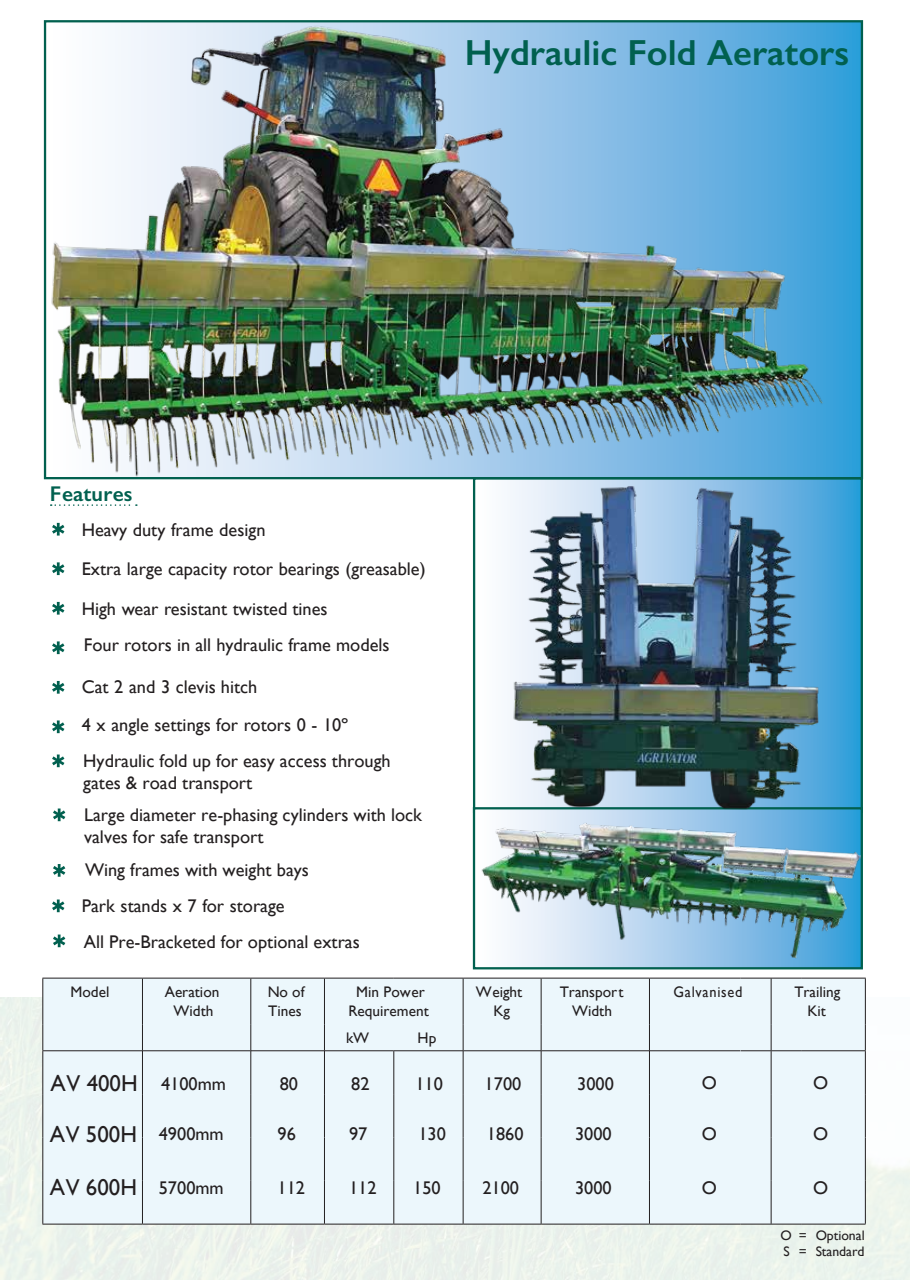
<style>
.page{position:relative;width:910px;height:1280px;background:#fff}
.page>*{position:absolute;margin:0;border:0;box-sizing:border-box;transform-origin:0 0}
.t1{font:600 36.45px "Gill Sans";color:#01604f}
.t2{font:22.95px "Gill Sans";color:#231f20}
.t3{font:600 21.45px "Gill Sans";color:#01604f}
.t4{font:18.3px/39.5px "Gill Sans";color:#231f20}
.t5{font:15.3px/18.3px "Gill Sans";color:#231f20;text-align:center}
.t6{font:15.3px "Gill Sans";letter-spacing:.05em;color:#231f20;scale:.94 1}
.t7{font:13.8px/16.5px "Gill Sans";color:#231f20}
.s1{font-size:18.3px}
</style>
<div class="page">
<div style="left:45px;top:21px;width:816px;height:456px;background:#2ea0da"></div>
<svg style="left:51px;top:504px;width:86px;height:2px"></svg>
<svg style="left:52px;top:523px;width:12px;height:13px"></svg>
<svg style="left:52px;top:562px;width:12px;height:13px"></svg>
<svg style="left:52px;top:602px;width:12px;height:13px"></svg>
<svg style="left:52px;top:641px;width:12px;height:13px"></svg>
<svg style="left:52px;top:681px;width:12px;height:13px"></svg>
<svg style="left:52px;top:720px;width:12px;height:13px"></svg>
<svg style="left:52px;top:899px;width:12px;height:13px"></svg>
<svg style="left:52px;top:754px;width:12px;height:13px"></svg>
<div style="left:43px;top:979px;width:822px;height:245px;background:#ecf7fc"></div>
<hr style="left:42px;top:978px;width:100px;height:1px;background:#231f20">
<hr style="left:42px;top:978px;width:1px;height:47px;background:#231f20">
<hr style="left:142px;top:978px;width:109px;height:1px;background:#231f20">
<hr style="left:251px;top:978px;width:73px;height:1px;background:#231f20">
<hr style="left:324px;top:978px;width:70px;height:1px;background:#231f20">
<hr style="left:394px;top:978px;width:69px;height:1px;background:#231f20">
<hr style="left:463px;top:978px;width:78px;height:1px;background:#231f20">
<hr style="left:801px;top:978px;width:65px;height:1px;background:#231f20">
<hr style="left:771px;top:978px;width:1px;height:47px;background:#231f20">
<hr style="left:865px;top:978px;width:1px;height:47px;background:#231f20">
<svg style="left:42px;top:1025px;width:1px;height:25px"></svg>
<svg style="left:771px;top:1025px;width:1px;height:25px"></svg>
<svg style="left:865px;top:1025px;width:1px;height:25px"></svg>
<hr style="left:42px;top:1050px;width:100px;height:1px;background:#231f20">
<hr style="left:42px;top:1051px;width:1px;height:43px;background:#231f20">
<hr style="left:143px;top:1050px;width:108px;height:1px;background:#231f20">
<hr style="left:251px;top:1050px;width:73px;height:1px;background:#231f20">
<hr style="left:325px;top:1050px;width:69px;height:1px;background:#231f20">
<hr style="left:394px;top:1050px;width:69px;height:1px;background:#231f20">
<hr style="left:463px;top:1050px;width:78px;height:1px;background:#231f20">
<hr style="left:541px;top:1050px;width:108px;height:1px;background:#231f20">
<hr style="left:650px;top:1050px;width:90px;height:1px;background:#231f20">
<hr style="left:741px;top:1050px;width:60px;height:1px;background:#231f20">
<hr style="left:801px;top:1050px;width:65px;height:1px;background:#231f20">
<hr style="left:42px;top:1094px;width:1px;height:43px;background:#231f20">
<hr style="left:42px;top:1137px;width:1px;height:44px;background:#231f20">
<hr style="left:42px;top:1181px;width:1px;height:43px;background:#231f20">
<hr style="left:42px;top:1224px;width:100px;height:1px;background:#231f20">
<hr style="left:142px;top:1224px;width:109px;height:1px;background:#231f20">
<hr style="left:251px;top:1224px;width:73px;height:1px;background:#231f20">
<hr style="left:324px;top:1224px;width:70px;height:1px;background:#231f20">
<hr style="left:394px;top:1224px;width:69px;height:1px;background:#231f20">
<hr style="left:463px;top:1224px;width:78px;height:1px;background:#231f20">
<hr style="left:541px;top:1224px;width:108px;height:1px;background:#231f20">
<hr style="left:649px;top:1224px;width:91px;height:1px;background:#231f20">
<hr style="left:740px;top:1224px;width:61px;height:1px;background:#231f20">
<hr style="left:801px;top:1224px;width:64px;height:1px;background:#231f20">
<hr style="left:142px;top:978px;width:1px;height:47px;background:#231f20">
<hr style="left:251px;top:978px;width:1px;height:47px;background:#231f20">
<hr style="left:324px;top:978px;width:1px;height:47px;background:#231f20">
<hr style="left:463px;top:978px;width:1px;height:47px;background:#231f20">
<hr style="left:541px;top:978px;width:1px;height:47px;background:#231f20">
<hr style="left:649px;top:978px;width:1px;height:47px;background:#231f20">
<svg style="left:142px;top:1025px;width:1px;height:26px"></svg>
<svg style="left:251px;top:1025px;width:1px;height:26px"></svg>
<svg style="left:324px;top:1025px;width:1px;height:26px"></svg>
<svg style="left:463px;top:1025px;width:1px;height:26px"></svg>
<svg style="left:541px;top:1025px;width:1px;height:26px"></svg>
<svg style="left:649px;top:1025px;width:1px;height:26px"></svg>
<hr style="left:142px;top:1051px;width:1px;height:43px;background:#231f20">
<hr style="left:251px;top:1051px;width:1px;height:43px;background:#231f20">
<hr style="left:324px;top:1051px;width:1px;height:43px;background:#231f20">
<hr style="left:394px;top:1051px;width:1px;height:43px;background:#231f20">
<hr style="left:463px;top:1051px;width:1px;height:43px;background:#231f20">
<hr style="left:541px;top:1051px;width:1px;height:43px;background:#231f20">
<hr style="left:649px;top:1051px;width:1px;height:43px;background:#231f20">
<hr style="left:771px;top:1051px;width:1px;height:43px;background:#231f20">
<hr style="left:865px;top:1051px;width:1px;height:43px;background:#231f20">
<hr style="left:142px;top:1094px;width:1px;height:43px;background:#231f20">
<hr style="left:251px;top:1094px;width:1px;height:43px;background:#231f20">
<hr style="left:324px;top:1094px;width:1px;height:43px;background:#231f20">
<hr style="left:394px;top:1094px;width:1px;height:43px;background:#231f20">
<hr style="left:463px;top:1094px;width:1px;height:43px;background:#231f20">
<hr style="left:541px;top:1094px;width:1px;height:43px;background:#231f20">
<hr style="left:649px;top:1094px;width:1px;height:43px;background:#231f20">
<hr style="left:771px;top:1094px;width:1px;height:43px;background:#231f20">
<hr style="left:865px;top:1094px;width:1px;height:43px;background:#231f20">
<hr style="left:142px;top:1137px;width:1px;height:44px;background:#231f20">
<hr style="left:251px;top:1137px;width:1px;height:44px;background:#231f20">
<hr style="left:324px;top:1137px;width:1px;height:44px;background:#231f20">
<hr style="left:394px;top:1137px;width:1px;height:44px;background:#231f20">
<hr style="left:463px;top:1137px;width:1px;height:44px;background:#231f20">
<hr style="left:541px;top:1137px;width:1px;height:44px;background:#231f20">
<hr style="left:649px;top:1137px;width:1px;height:44px;background:#231f20">
<hr style="left:771px;top:1137px;width:1px;height:44px;background:#231f20">
<hr style="left:865px;top:1137px;width:1px;height:44px;background:#231f20">
<hr style="left:142px;top:1181px;width:1px;height:43px;background:#231f20">
<hr style="left:251px;top:1181px;width:1px;height:43px;background:#231f20">
<hr style="left:324px;top:1181px;width:1px;height:43px;background:#231f20">
<hr style="left:394px;top:1181px;width:1px;height:43px;background:#231f20">
<hr style="left:463px;top:1181px;width:1px;height:43px;background:#231f20">
<hr style="left:541px;top:1181px;width:1px;height:43px;background:#231f20">
<hr style="left:649px;top:1181px;width:1px;height:43px;background:#231f20">
<hr style="left:771px;top:1181px;width:1px;height:43px;background:#231f20">
<hr style="left:865px;top:1181px;width:1px;height:43px;background:#231f20">
<svg style="left:53px;top:808px;width:12px;height:13px"></svg>
<svg style="left:53px;top:934px;width:12px;height:13px"></svg>
<svg style="left:53px;top:864px;width:12px;height:13px"></svg>
<img style="left:43px;top:20px;width:799px;height:460px">
<svg style="left:833px;top:480px;width:27px;height:316px;background:#33a0da"></svg>
<img style="left:505px;top:458px;width:328px;height:338px">
<img style="left:470px;top:796px;width:390px;height:190px">
<h1 class="t1" style="left:465px;top:30px;width:386px">Hydraulic Fold Aerators</h1>
<p class="t3" style="left:50px;top:480px;width:84px">Features</p>
<p class="t4" style="left:82px;top:509px;width:345px">Heavy duty frame design<br>Extra large capacity rotor bearings (greasable)<br>High wear resistant twisted tines</p>
<p class="t4" style="left:84px;top:625px;width:307px">Four rotors in all hydraulic frame models</p>
<p class="t4" style="left:82px;top:666px;width:177px">Cat 2 and 3 clevis hitch</p>
<p class="t4" style="left:82px;top:705px;width:268px">4 x angle settings for rotors 0 - 10º</p>
<p class="t4" style="left:83px;top:750px;width:309px;line-height:22px">Hydraulic fold up for easy access through gates &amp; road transport</p>
<p class="t4" style="left:84px;top:803px;width:339px;line-height:22px">Large diameter re-phasing cylinders with lock valves for safe transport</p>
<p class="t4" style="left:85px;top:850px;width:225px">Wing frames with weight bays</p>
<p class="t4" style="left:82px;top:886px;width:204px">Park stands x 7 for storage</p>
<p class="t4" style="left:84px;top:922px;width:278px">All Pre-Bracketed for optional extras</p>
<p class="t5" style="left:71px;top:983px;width:40px">Model</p>
<p class="t5" style="left:165px;top:983px;width:56px">Aeration<br>Width</p>
<p class="t5" style="left:268px;top:983px;width:38px;text-align:left">No of<br>Tines</p>
<p class="t5" style="left:348px;top:983px;width:82px">Min Power<br>Requirement</p>
<p class="t5" style="left:476px;top:983px;width:48px">Weight</p>
<p class="t5" style="left:560px;top:983px;width:65px">Transport<br>Width</p>
<p class="t6" style="left:673px;top:983px;width:75px">Galvanised</p>
<p class="t5" style="left:794px;top:983px;width:47px">Trailing<br>Kit</p>
<p class="t5" style="left:346px;top:1028px;width:25px">kW</p>
<p class="t5" style="left:418px;top:1028px;width:20px">Hp</p>
<p class="t5" style="left:494px;top:1002px;width:18px">Kg</p>
<p class="t2" style="left:50px;top:1070px;width:177px">AV 400H <span class="s1">4100mm</span></p>
<p class="t4" style="left:280px;top:1063px;width:20px">80</p>
<p class="t4" style="left:351px;top:1063px;width:20px">82</p>
<p class="t4" style="left:415px;top:1063px;width:29px">110</p>
<p class="t4" style="left:485px;top:1063px;width:38px">1700</p>
<p class="t4" style="left:577px;top:1063px;width:38px">3000</p>
<p class="t4" style="left:702px;top:1063px;width:17px">O</p>
<p class="t4" style="left:813px;top:1063px;width:17px">O</p>
<p class="t2" style="left:50px;top:1120px;width:176px">AV 500H <span class="s1">4900mm</span></p>
<p class="t4" style="left:277px;top:1114px;width:20px">96</p>
<p class="t4" style="left:349px;top:1114px;width:20px">97</p>
<p class="t4" style="left:418px;top:1114px;width:29px">130</p>
<p class="t4" style="left:487px;top:1114px;width:38px">1860</p>
<p class="t4" style="left:575px;top:1114px;width:38px">3000</p>
<p class="t4" style="left:702px;top:1114px;width:17px">O</p>
<p class="t4" style="left:813px;top:1114px;width:17px">O</p>
<p class="t2" style="left:50px;top:1174px;width:176px">AV 600H <span class="s1">5700mm</span></p>
<p class="t4" style="left:277px;top:1168px;width:29px">112</p>
<p class="t4" style="left:349px;top:1168px;width:29px">112</p>
<p class="t4" style="left:413px;top:1168px;width:29px">150</p>
<p class="t4" style="left:482px;top:1168px;width:38px">2100</p>
<p class="t4" style="left:575px;top:1168px;width:38px">3000</p>
<p class="t4" style="left:702px;top:1168px;width:17px">O</p>
<p class="t4" style="left:813px;top:1168px;width:17px">O</p>
<p class="t7" style="left:780px;top:1226px;width:86px">O = Optional<br>S = Standard</p>
</div>
